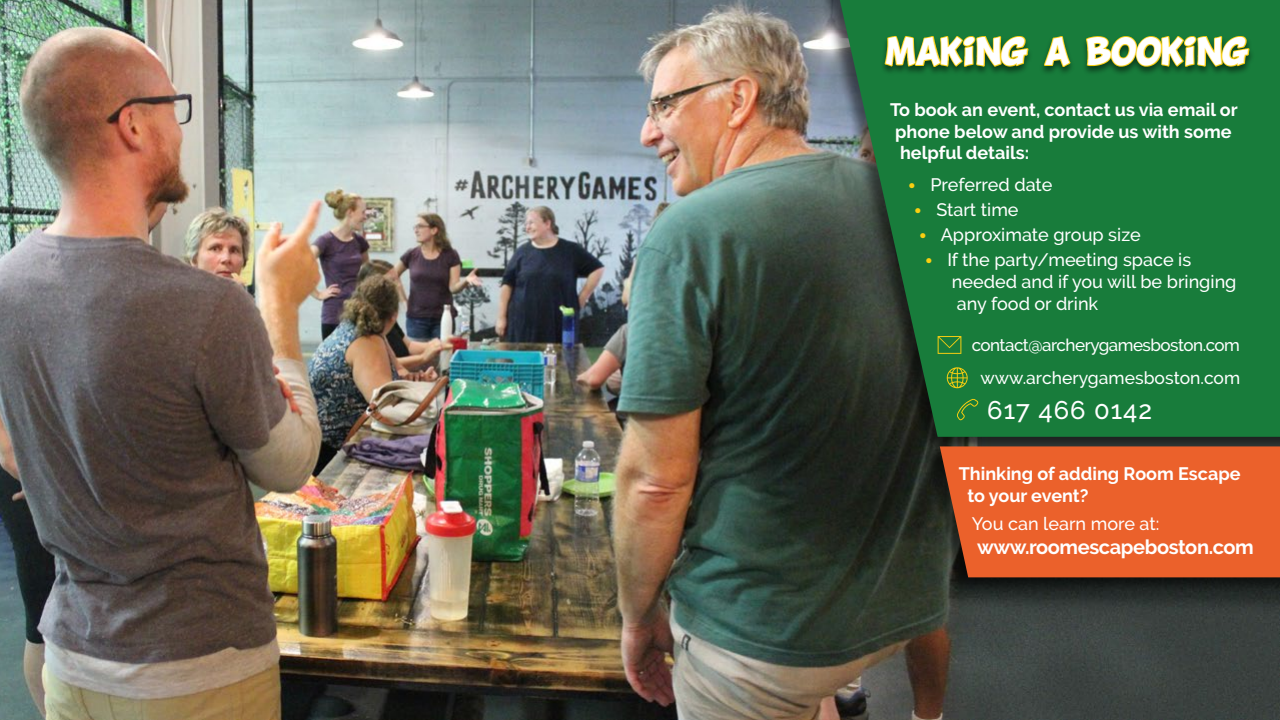
<style>
.page{position:relative;width:1280px;height:720px;background:#fff}
.page>*{position:absolute;margin:0;border:0;box-sizing:border-box;transform-origin:0 0}
.t1{font:31px "BD Cartoon Shout";color:#fff}
.t2{font:500 25.5px "Raleway";letter-spacing:.04em;color:#fff}
.t3{font:700 20px "Raleway";letter-spacing:-.02em;color:#fff}
.t4{font:500 18px/21.6px "Raleway";color:#fff}
.t5{font:700 18px/21.6px "Raleway";color:#fff}
.t6{font:500 17.5px "Raleway";color:#fff}
.t7{font:500 17px "Raleway";letter-spacing:-.03em;color:#fff}
.s1{font-size:27px;color:#f9cf11}
</style>
<div class="page">
<img style="left:0;top:0;width:1280px;height:720px">
<div style="left:819px;top:0;width:461px;height:453px;background:#000;opacity:.5"></div>
<svg style="left:840px;top:0;width:440px;height:437px;background:#1c743b"></svg>
<div style="left:879px;top:36px;width:376px;height:41px;background:#000;opacity:.5"></div>
<svg style="left:884px;top:35px;width:145px;height:33px;background:#5f7f20"></svg>
<svg style="left:1043px;top:35px;width:28px;height:33px"></svg>
<svg style="left:1085px;top:35px;width:165px;height:33px;background:#5c7d20"></svg>
<div style="left:923px;top:444px;width:357px;height:150px;background:#000;opacity:.5"></div>
<div style="left:940px;top:446px;width:340px;height:131px;background:#eb612b"></div>
<svg style="left:947px;top:367px;width:21px;height:21px"></svg>
<svg style="left:938px;top:336px;width:23px;height:18px"></svg>
<svg style="left:957px;top:399px;width:22px;height:21px"></svg>
<h1 class="t1" style="left:886px;top:36px;width:365px">MAKING A BOOKING</h1>
<p class="t5" style="left:890px;top:99px;width:349px">To book an event, contact us via email or phone below and provide us with some helpful details:</p>
<p class="t4" style="left:907px;top:174px;width:147px"><span class="s1">•</span> Preferred date</p>
<p class="t4" style="left:913px;top:199px;width:107px"><span class="s1">•</span> Start time</p>
<p class="t4" style="left:918px;top:224px;width:224px"><span class="s1">•</span> Approximate group size</p>
<p class="t4" style="left:952px;top:249px;width:286px;text-indent:-28px"><span class="s1">•</span> If the party/meeting space is needed and if you will be bringing any food or drink</p>
<p class="t7" style="left:972px;top:335px;width:270px">contact@archerygamesboston.com</p>
<p class="t6" style="left:980px;top:368px;width:261px">www.archerygamesboston.com</p>
<h2 class="t2" style="left:987px;top:396px;width:166px">617 466 0142</h2>
<p class="t5" style="left:967px;top:463px;width:275px;text-indent:-9px">Thinking of adding Room Escape to your event?</p>
<p class="t4" style="left:972px;top:513px;width:189px">You can learn more at:</p>
<p class="t3" style="left:977px;top:535px;width:278px">www.roomescapeboston.com</p>
</div>
